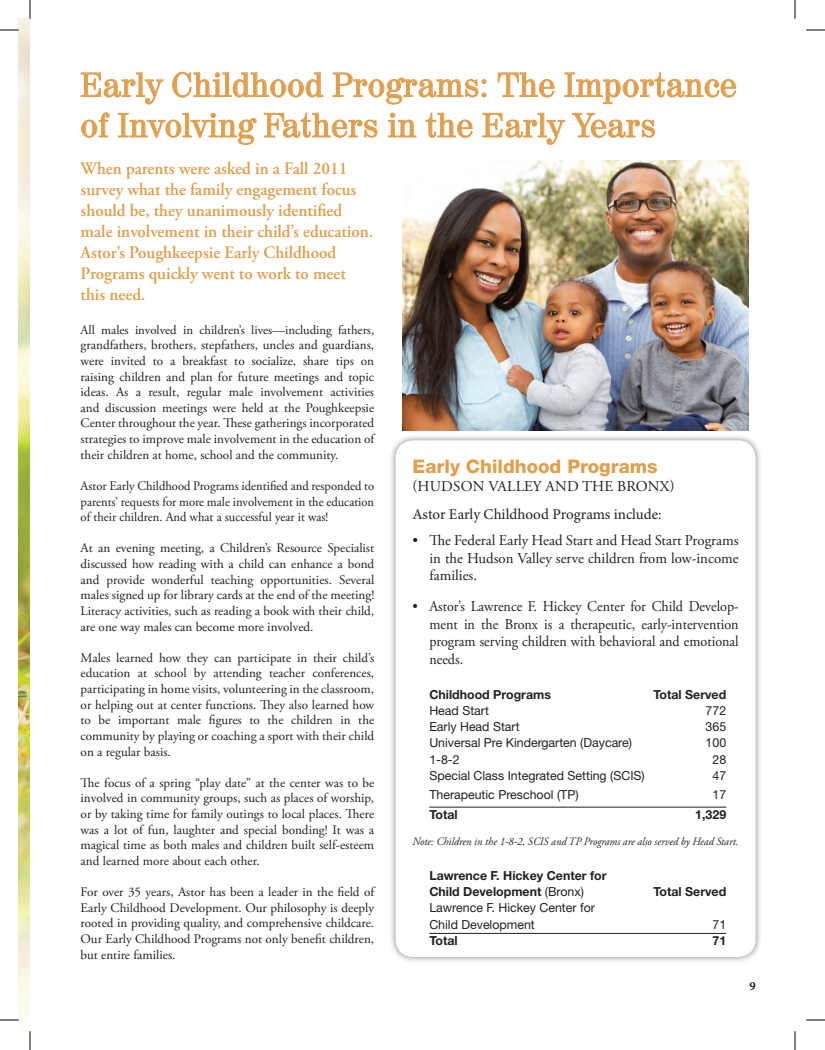
<style>
.page{position:relative;width:825px;height:1050px;background:#fff}
.page>*{position:absolute;margin:0;border:0;box-sizing:border-box;transform-origin:0 0}
.t1{font:33.75px/40.5px "Century 725 BT";letter-spacing:.01em;color:#de9f4f}
.t2{font:800 18.75px "Helvetica Neue";color:#de9f4f}
.t3{font:600 17.5px/21px "Adobe Garamond Pro";color:#de9f4f}
.t4{font:15px/17.6px "Adobe Garamond Pro";color:#231f20;text-align:justify;scale:.94 1}
.t5{font:15px/17.5px "Adobe Garamond Pro";color:#231f20;text-align:justify}
.t6{font:15px "Minion Pro";letter-spacing:-.005em;color:#231f20}
.t7{font:13.12px/15.6px "Adobe Garamond Pro";color:#231f20;text-align:justify}
.t8{font:13.12px/15.6px "Adobe Garamond Pro";color:#231f20;text-align:justify;scale:.96 1}
.t9{font:12.75px "Adobe Garamond Pro";color:#231f20}
.t10{font:12.5px "Helvetica Neue";color:#231f20}
.t11{font:700 12.5px "Helvetica Neue";color:#231f20}
.t12{font:700 12.5px "Minion Pro";color:#231f20}
.t13{font:italic 11.25px "Adobe Garamond Pro";color:#231f20;scale:.95 1}
.s1{font-weight:400}
</style>
<div class="page">
<img style="left:19px;top:19px;width:11px;height:1004px">
<svg style="left:81px;top:72px;width:83px;height:32px"></svg>
<svg style="left:172px;top:72px;width:151px;height:26px"></svg>
<svg style="left:333px;top:72px;width:154px;height:32px"></svg>
<svg style="left:498px;top:72px;width:57px;height:25px"></svg>
<svg style="left:564px;top:72px;width:172px;height:32px"></svg>
<svg style="left:81px;top:112px;width:29px;height:26px"></svg>
<svg style="left:118px;top:113px;width:139px;height:32px"></svg>
<svg style="left:264px;top:113px;width:114px;height:25px"></svg>
<svg style="left:388px;top:113px;width:28px;height:25px"></svg>
<svg style="left:426px;top:113px;width:47px;height:25px"></svg>
<svg style="left:482px;top:113px;width:83px;height:32px"></svg>
<svg style="left:572px;top:113px;width:83px;height:25px"></svg>
<div style="left:389px;top:434px;width:373px;height:530px;background:#231f20;opacity:.55"></div>
<div style="left:398px;top:443px;width:355px;height:511px;background:#fff;border-radius:15px"></div>
<div style="left:396px;top:440px;width:360px;height:517px;border:5px solid #fff;border-radius:15px"></div>
<hr style="left:429px;top:807px;width:297px;height:1px;background:#231f20">
<hr style="left:429px;top:933px;width:297px;height:1px;background:#231f20">
<img style="left:403px;top:161px;width:345px;height:270px">
<svg style="left:0;top:29px;width:19px;height:2px"></svg>
<svg style="left:806px;top:29px;width:19px;height:2px"></svg>
<svg style="left:0;top:1019px;width:19px;height:2px"></svg>
<svg style="left:806px;top:1019px;width:19px;height:2px"></svg>
<svg style="left:29px;top:0;width:2px;height:19px"></svg>
<svg style="left:29px;top:1031px;width:2px;height:19px"></svg>
<svg style="left:794px;top:0;width:2px;height:19px"></svg>
<svg style="left:794px;top:1031px;width:2px;height:19px"></svg>
<p class="t1" style="left:81px;top:64px;width:658px">Early Childhood Programs: The Importance of Involving Fathers in the Early Years</p>
<p class="t3" style="left:81px;top:158px;width:294px">When parents were asked in a Fall 2011 survey what the family engagement focus should be, they unanimously identified male involvement in their child’s education.<br>Astor’s Poughkeepsie Early Childhood Programs quickly went to work to meet this need.</p>
<p class="t9" style="left:81px;top:322px;width:295px">All males involved in children’s lives—including fathers,</p>
<p class="t7" style="left:81px;top:338px;width:295px">grandfathers, brothers, stepfathers, uncles and guardians, were invited to a breakfast to socialize, share tips on raising children and plan for future meetings and topic ideas. As a result, regular male involvement activities and discussion meetings were held at the Poughkeepsie Center throughout the year. These gatherings incorporated strategies to improve male involvement in the education of their children at home, school and the community.</p>
<p class="t8" style="left:81px;top:478px;width:307px">Astor Early Childhood Programs identified and responded to parents’ requests for more male involvement in the education of their children. And what a successful year it was!</p>
<p class="t7" style="left:81px;top:541px;width:295px">At an evening meeting, a Children’s Resource Specialist discussed how reading with a child can enhance a bond and provide wonderful teaching opportunities. Several males signed up for library cards at the end of the meeting!<br>Literacy activities, such as reading a book with their child, are one way males can become more involved.</p>
<p class="t7" style="left:81px;top:650px;width:295px">Males learned how they can participate in their child’s education at school by attending teacher conferences, participating in home visits, volunteering in the classroom, or helping out at center functions. They also learned how to be important male figures to the children in the community by playing or coaching a sport with their child on a regular basis.</p>
<p class="t7" style="left:81px;top:775px;width:295px">The focus of a spring “play date” at the center was to be involved in community groups, such as places of worship, or by taking time for family outings to local places. There was a lot of fun, laughter and special bonding! It was a magical time as both males and children built self-esteem and learned more about each other.</p>
<p class="t7" style="left:81px;top:885px;width:295px">For over 35 years, Astor has been a leader in the field of Early Childhood Development. Our philosophy is deeply rooted in providing quality, and comprehensive childcare.<br>Our Early Childhood Programs not only benefit children, but entire families.</p>
<p class="t2" style="left:412px;top:455px;width:247px">Early Childhood Programs</p>
<p class="t5" style="left:413px;top:478px;width:263px">(HUDSON VALLEY AND THE BRONX)</p>
<p class="t6" style="left:412px;top:505px;width:251px">Astor Early Childhood Programs include:</p>
<p class="t5" style="left:429px;top:532px;width:311px;text-indent:-17px">• The Federal Early Head Start and Head Start Programs in the Hudson Valley serve children from low-income families.</p>
<p class="t4" style="left:429px;top:598px;width:331px;text-indent:-17px">• Astor’s Lawrence F. Hickey Center for Child Develop&shy;ment in the Bronx is a therapeutic, early-intervention program serving children with behavioral and emotional needs.</p>
<p class="t11" style="left:429px;top:687px;width:123px">Childhood Programs</p>
<p class="t11" style="left:653px;top:687px;width:74px">Total Served</p>
<p class="t10" style="left:429px;top:703px;width:61px">Head Start</p>
<p class="t10" style="left:706px;top:703px;width:22px">772</p>
<p class="t10" style="left:429px;top:719px;width:92px">Early Head Start</p>
<p class="t10" style="left:706px;top:719px;width:22px">365</p>
<p class="t10" style="left:429px;top:736px;width:204px">Universal Pre Kindergarten (Daycare)</p>
<p class="t10" style="left:706px;top:736px;width:22px">100</p>
<p class="t10" style="left:429px;top:752px;width:32px">1-8-2</p>
<p class="t10" style="left:712px;top:752px;width:15px">28</p>
<p class="t10" style="left:429px;top:768px;width:217px">Special Class Integrated Setting (SCIS)</p>
<p class="t10" style="left:712px;top:768px;width:15px">47</p>
<p class="t10" style="left:429px;top:787px;width:151px">Therapeutic Preschool (TP)</p>
<p class="t10" style="left:712px;top:787px;width:15px">17</p>
<p class="t11" style="left:429px;top:807px;width:30px">Total</p>
<p class="t11" style="left:695px;top:807px;width:32px">1,329</p>
<p class="t13" style="left:412px;top:835px;width:345px">Note: Children in the 1-8-2, SCIS and TP Programs are also served by Head Start.</p>
<p class="t11" style="left:429px;top:868px;width:179px">Lawrence F. Hickey Center for</p>
<p class="t11" style="left:429px;top:884px;width:156px">Child Development <span class="s1">(Bronx)</span></p>
<p class="t11" style="left:653px;top:884px;width:74px">Total Served</p>
<p class="t10" style="left:429px;top:901px;width:167px">Lawrence F. Hickey Center for</p>
<p class="t10" style="left:429px;top:917px;width:107px">Child Development</p>
<p class="t10" style="left:712px;top:917px;width:15px">71</p>
<p class="t11" style="left:429px;top:933px;width:30px">Total</p>
<p class="t11" style="left:712px;top:933px;width:15px">71</p>
<p class="t12" style="left:749px;top:977px;width:8px">9</p>
</div>
